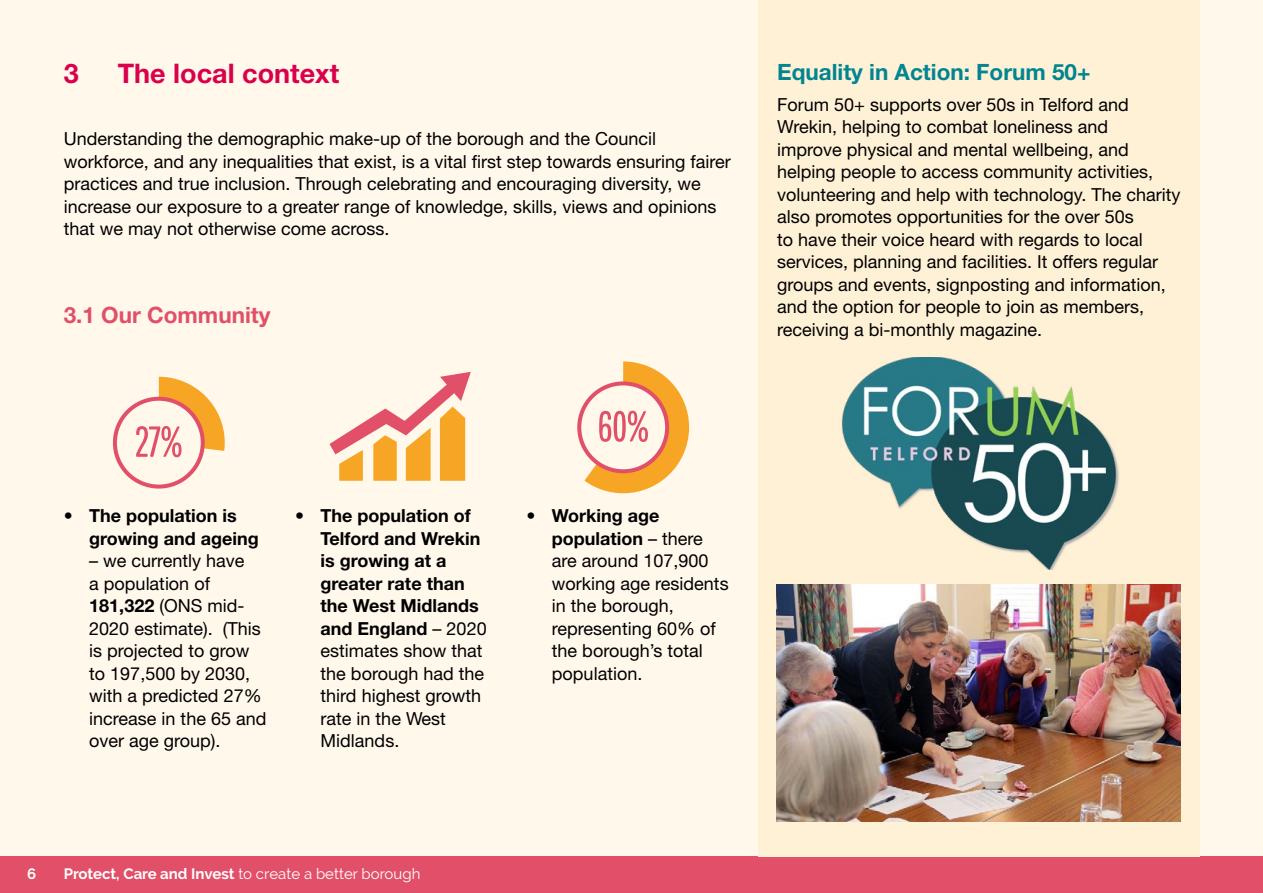
<style>
.page{position:relative;width:1263px;height:893px;background:#fff8eb}
.page>*{position:absolute;margin:0;border:0;box-sizing:border-box;transform-origin:0 0}
.Heading_1_18_22{font:700 27px "Helvetica Neue LT Std";color:#da004c}
.Heading_3_15_18{font:700 22.5px "Helvetica Neue LT Std";color:#008591}
.Heading_2_15_18{font:700 22.5px "Helvetica Neue LT Std";color:#e14f68}
.Body_12_15{font:18px/22.5px "Helvetica Neue LT Std";color:#000}
.Body_12_15-2{font:700 18px/22.5px "Helvetica Neue LT Std";color:#000}
.t1{font:15px "Raleway";color:#fff}
.t2{font:700 15px "Raleway";color:#fff}
.s1{font-weight:400}
.s2{font-weight:700}
</style>
<div class="page">
<div style="left:0;top:856px;width:1263px;height:37px;background:#e14f68"></div>
<div style="left:758px;top:0;width:441px;height:856px;background:#fff1d6"></div>
<svg style="left:577px;top:361px;width:112px;height:132px"></svg>
<svg style="left:329px;top:372px;width:142px;height:109px"></svg>
<svg style="left:113px;top:377px;width:112px;height:112px"></svg>
<img style="left:777px;top:585px;width:403px;height:237px">
<img style="left:841px;top:357px;width:278px;height:213px">
<p class="Heading_1_18_22" style="left:64px;top:57px;width:17px">3</p>
<p class="Heading_1_18_22" style="left:118px;top:57px;width:223px">The local context</p>
<p class="Body_12_15" style="left:64px;top:127px;width:669px">Understanding the demographic make-up of the borough and the Council workforce, and any inequalities that exist, is a vital first step towards ensuring fairer practices and true inclusion. Through celebrating and encouraging diversity, we increase our exposure to a greater range of knowledge, skills, views and opinions that we may not otherwise come across.</p>
<p class="Heading_2_15_18" style="left:64px;top:301px;width:208px">3.1 Our Community</p>
<h3 class="Heading_3_15_18" style="left:777px;top:58px;width:315px">Equality in Action: Forum 50+</h3>
<p class="Body_12_15" style="left:777px;top:93px;width:405px">Forum 50+ supports over 50s in Telford and Wrekin, helping to combat loneliness and<br>improve physical and mental wellbeing, and helping people to access community activities, volunteering and help with technology. The charity also promotes opportunities for the over 50s<br>to have their voice heard with regards to local services, planning and facilities. It offers regular groups and events, signposting and information, and the option for people to join as members, receiving a bi-monthly magazine.</p>
<p class="Body_12_15-2" style="left:89px;top:504px;width:171px;text-indent:-26px"><span class="s1">•</span> The population is growing and ageing</p>
<p class="Body_12_15" style="left:89px;top:549px;width:179px">– we currently have<br>a population of<br><span class="s2">181,322</span> (ONS mid-<br>2020 estimate). (This is projected to grow to 197,500 by 2030, with a predicted 27% increase in the 65 and over age group).</p>
<p class="Body_12_15-2" style="left:321px;top:504px;width:168px;text-indent:-26px"><span class="s1">•</span> The population of<br>Telford and Wrekin is growing at a greater rate than the West Midlands and England <span class="s1">– 2020 estimates show that the borough had the third highest growth rate in the West<br>Midlands.</span></p>
<p class="Body_12_15" style="left:552px;top:504px;width:178px;text-indent:-26px">• <span class="s2">Working age population</span> – there are around 107,900 working age residents in the borough, representing 60% of the borough’s total population.</p>
<p class="t2" style="left:27px;top:865px;width:11px">6</p>
<p class="t1" style="left:64px;top:865px;width:358px"><span class="s2">Protect, Care and Invest</span> to create a better borough</p>
</div>
